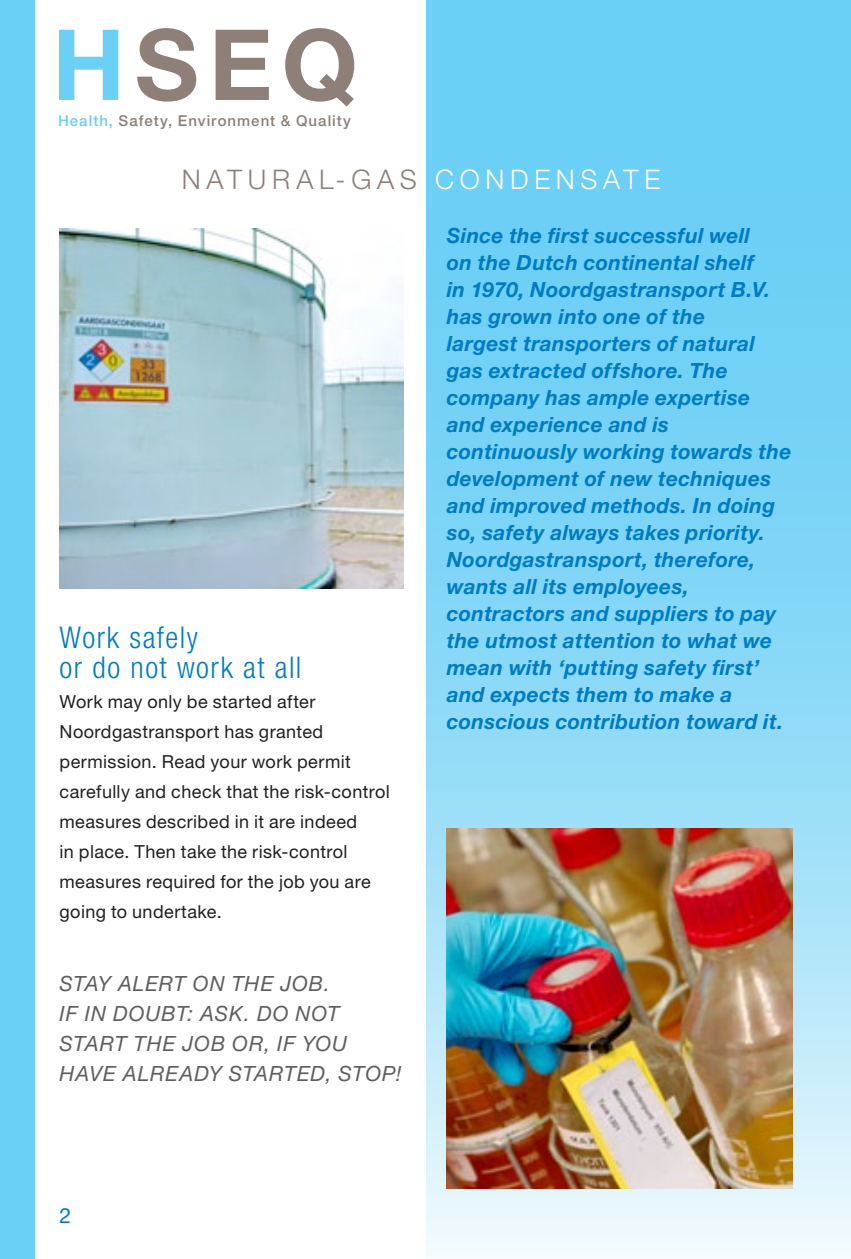
<style>
.page{position:relative;width:851px;height:1259px;background:#fff}
.page>*{position:absolute;margin:0;border:0;box-sizing:border-box;transform-origin:0 0}
.t1{font:700 98.4px "Helvetica Neue LT Std";color:#8e7f79}
.t2{font:300 condensed 30px/30px "Helvetica Neue LT Std";letter-spacing:.05em;color:#007cc2}
.t3{font:300 27px "Helvetica Neue LT Std";letter-spacing:.21em;color:#8e7f79}
.t4{font:italic 700 21px/27px "Helvetica Neue LT Std";letter-spacing:.015em;color:#007cc2}
.t5{font:italic 21px/30px "Helvetica Neue LT Std";letter-spacing:.045em;color:#5f5f62}
.t6{font:21px "Helvetica Neue LT Std";color:#007cc2}
.t7{font:18px/30px "Helvetica Neue LT Std";letter-spacing:.025em;color:#231f20}
.t8{font:500 15px "Helvetica Neue LT Std";letter-spacing:.07em;color:#8e7f79}
.s1{color:#6bcff6}
.s2{color:#fff}
</style>
<div class="page">
<svg style="left:426px;top:0;width:424px;height:1254px;background:#86d7f7"></svg>
<div style="left:0;top:0;width:34px;height:1259px;background:#6bcff6"></div>
<img style="left:60px;top:228px;width:343px;height:360px">
<img style="left:446px;top:828px;width:346px;height:360px">
<h1 class="t1" style="left:52px;top:4px;width:307px"><span class="s1">H</span>SEQ</h1>
<p class="t8" style="left:58px;top:111px;width:294px"><span class="s1">Health,</span> Safety, Environment &amp; Quality</p>
<p class="t3" style="left:182px;top:163px;width:480px">NATURAL-GAS <span class="s2">CON DEN SATE</span></p>
<h2 class="t2" style="left:60px;top:622px;width:243px">Work safely<br>or do not work at all</h2>
<p class="t7" style="left:60px;top:686px;width:332px">Work may only be started after Noordgastransport has granted permission. Read your work permit carefully and check that the risk-control measures described in it are indeed<br>in place. Then take the risk-control measures required for the job you are going to undertake.</p>
<p class="t5" style="left:60px;top:968px;width:343px">STAY ALERT ON THE JOB.<br>IF IN DOUBT: ASK. DO NOT<br>START THE JOB OR, IF YOU<br>HAVE ALREADY STARTED, STOP!</p>
<p class="t4" style="left:446px;top:221px;width:346px">Since the first successful well<br>on the Dutch continental shelf<br>in 1970, Noordgastransport B.V. has grown into one of the<br>largest transporters of natural gas extracted offshore. The company has ample expertise and experience and is continuously working towards the development of new techniques and improved methods. In doing so, safety always takes priority.<br>Noordgastransport, therefore, wants all its employees, contractors and suppliers to pay the utmost attention to what we mean with ‘putting safety first’ and expects them to make a conscious contribution toward it.</p>
<p class="t6" style="left:60px;top:1203px;width:13px">2</p>
</div>
